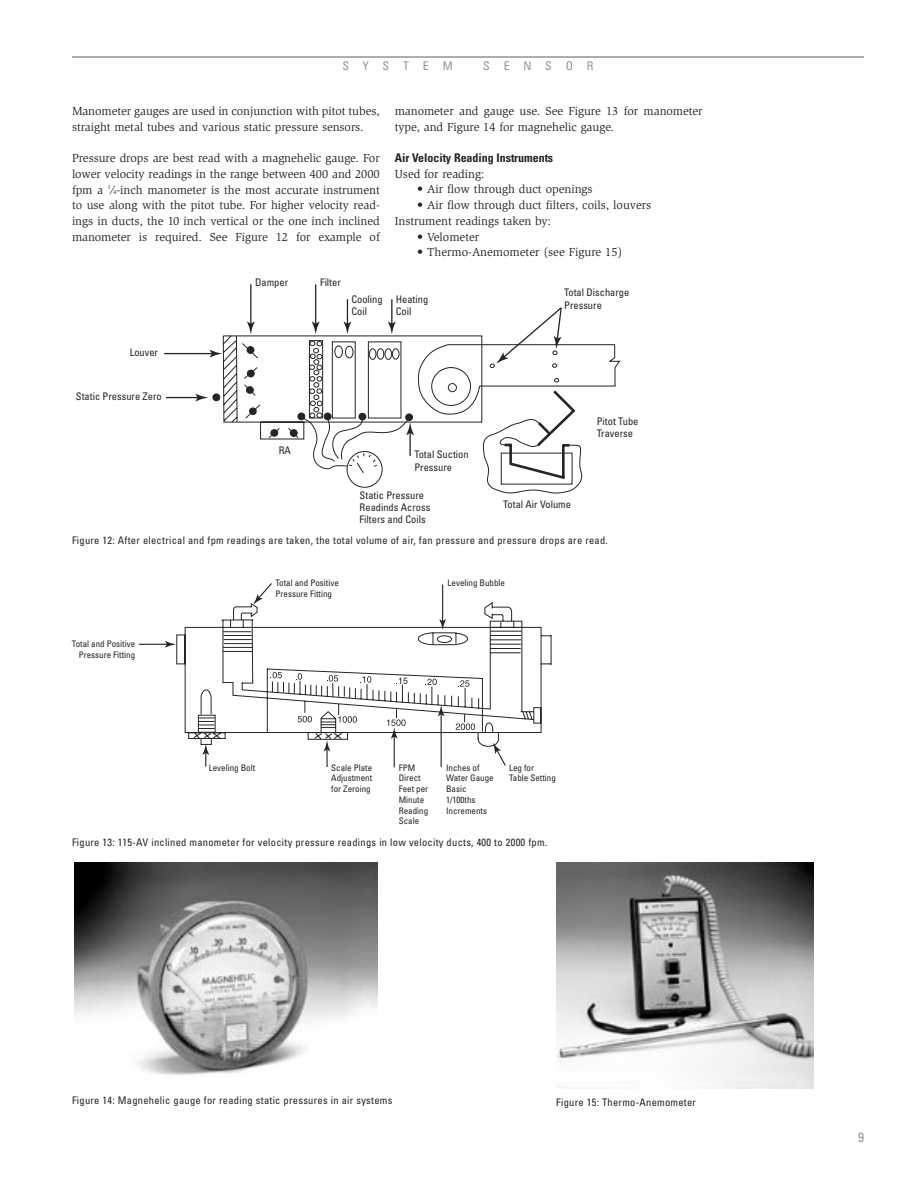
<style>
.page{position:relative;width:918px;height:1188px;background:#fff}
.page>*{position:absolute;margin:0;border:0;box-sizing:border-box;transform-origin:0 0}
.t1{font:condensed 13.5px "Univers";color:#929496}
.t2{font:12px/15.8px "Slimbach";letter-spacing:-.005em;color:#272425}
.t3{font:700 condensed 12px "Univers";letter-spacing:-.005em;color:#272425}
.t4{font:condensed 12px "Univers";letter-spacing:1.15em;color:#929496}
.t5{font:condensed 10.5px "Univers";letter-spacing:.025em;color:#272425}
.t6{font:condensed 10.5px/12.5px "Univers";color:#272425}
.t7{font:condensed 9px/10.6px "Univers";color:#272425}
.s1{font-size:6px}
</style>
<div class="page">
<hr style="left:72px;top:56px;width:792px;height:2px;background:#929496">
<hr style="left:166px;top:397px;width:33px;height:1px;background:#272425">
<hr style="left:164px;top:353px;width:49px;height:1px;background:#272425">
<hr style="left:250px;top:284px;width:1px;height:41px;background:#272425">
<hr style="left:315px;top:284px;width:1px;height:41px;background:#272425">
<svg style="left:195px;top:299px;width:426px;height:195px"></svg>
<svg style="left:176px;top:602px;width:376px;height:148px"></svg>
<svg style="left:271px;top:672px;width:11px;height:6px"></svg>
<svg style="left:296px;top:673px;width:6px;height:7px"></svg>
<svg style="left:327px;top:675px;width:11px;height:7px"></svg>
<svg style="left:360px;top:676px;width:11px;height:7px"></svg>
<svg style="left:396px;top:678px;width:12px;height:6px"></svg>
<svg style="left:425px;top:679px;width:12px;height:6px"></svg>
<svg style="left:458px;top:680px;width:11px;height:7px"></svg>
<svg style="left:298px;top:716px;width:14px;height:6px"></svg>
<svg style="left:338px;top:716px;width:19px;height:7px"></svg>
<svg style="left:456px;top:724px;width:19px;height:6px"></svg>
<svg style="left:139px;top:641px;width:37px;height:7px"></svg>
<svg style="left:253px;top:583px;width:20px;height:22px"></svg>
<hr style="left:442px;top:585px;width:1px;height:37px;background:#272425">
<svg style="left:439px;top:619px;width:7px;height:11px"></svg>
<svg style="left:493px;top:743px;width:14px;height:23px"></svg>
<hr style="left:441px;top:713px;width:1px;height:54px;background:#272425">
<svg style="left:438px;top:705px;width:6px;height:11px"></svg>
<hr style="left:394px;top:736px;width:1px;height:31px;background:#272425">
<svg style="left:387px;top:719px;width:19px;height:20px"></svg>
<svg style="left:324px;top:740px;width:6px;height:27px"></svg>
<svg style="left:202px;top:744px;width:7px;height:23px"></svg>
<img style="left:74px;top:863px;width:304px;height:212px">
<img style="left:556px;top:863px;width:257px;height:226px">
<p class="t4" style="left:342px;top:58px;width:112px">SYSTEM</p>
<p class="t4" style="left:483px;top:58px;width:112px">SENSOR</p>
<p class="t2" style="left:72px;top:103px;width:309px">Manometer gauges are used in conjunction with pitot tubes, straight metal tubes and various static pressure sensors.</p>
<p class="t2" style="left:72px;top:150px;width:309px;text-align:justify">Pressure drops are best read with a magnehelic gauge. For lower velocity readings in the range between 400 and 2000 fpm a <sup>1</sup>⁄<span class="s1">4</span>-inch manometer is the most accurate instrument to use along with the pitot tube. For higher velocity read&shy;ings in ducts, the 10 inch vertical or the one inch inclined manometer is required. See Figure 12 for example of</p>
<p class="t2" style="left:395px;top:103px;width:309px">manometer and gauge use. See Figure 13 for manometer type, and Figure 14 for magnehelic gauge.</p>
<p class="t3" style="left:395px;top:150px;width:160px">Air Velocity Reading Instruments</p>
<p class="t2" style="left:395px;top:166px;width:91px">Used for reading:</p>
<p class="t2" style="left:417px;top:182px;width:177px">• Air flow through duct openings</p>
<p class="t2" style="left:395px;top:197px;width:258px;text-indent:22px">• Air flow through duct filters, coils, louvers<br>Instrument readings taken by:</p>
<p class="t2" style="left:417px;top:229px;width:64px">• Velometer</p>
<p class="t2" style="left:417px;top:245px;width:207px">• Thermo-Anemometer (see Figure 15)</p>
<p class="t5" style="left:130px;top:346px;width:30px">Louver</p>
<p class="t6" style="left:76px;top:390px;width:87px">Static Pressure Zero</p>
<p class="t5" style="left:255px;top:276px;width:35px">Damper</p>
<p class="t5" style="left:320px;top:276px;width:22px">Filter</p>
<p class="t6" style="left:351px;top:292px;width:33px">Cooling<br>Coil</p>
<p class="t6" style="left:396px;top:292px;width:34px">Heating<br>Coil</p>
<p class="t6" style="left:564px;top:286px;width:67px">Total Discharge<br>Pressure</p>
<p class="t5" style="left:279px;top:443px;width:14px">RA</p>
<p class="t6" style="left:414px;top:448px;width:56px">Total Suction<br>Pressure</p>
<p class="t6" style="left:360px;top:488px;width:72px">Static Pressure<br>Readinds Across<br>Filters and Coils</p>
<p class="t6" style="left:503px;top:498px;width:69px">Total Air Volume</p>
<p class="t6" style="left:597px;top:415px;width:43px">Pitot Tube<br>Traverse</p>
<p class="t5" style="left:72px;top:534px;width:537px">Figure 12: After electrical and fpm readings are taken, the total volume of air, fan pressure and pressure drops are read.</p>
<p class="t7" style="left:72px;top:639px;width:65px;text-align:right">Total and Positive<br>Pressure Fitting</p>
<p class="t7" style="left:276px;top:578px;width:65px">Total and Positive<br>Pressure Fitting</p>
<p class="t7" style="left:448px;top:578px;width:59px">Leveling Bubble</p>
<p class="t7" style="left:209px;top:762px;width:48px">Leveling Bolt</p>
<p class="t7" style="left:331px;top:762px;width:43px;text-align:justify">Scale Plate Adjustment for Zeroing</p>
<p class="t7" style="left:399px;top:762px;width:31px">FPM<br>Direct<br>Feet per<br>Minute<br>Reading<br>Scale</p>
<p class="t7" style="left:446px;top:762px;width:49px">Inches of<br>Water Gauge<br>Basic<br>1/100ths<br>Increments</p>
<p class="t7" style="left:509px;top:762px;width:48px">Leg for<br>Table Setting</p>
<p class="t5" style="left:72px;top:835px;width:477px">Figure 13: 115-AV inclined manometer for velocity pressure readings in low velocity ducts, 400 to 2000 fpm.</p>
<p class="t5" style="left:72px;top:1094px;width:322px">Figure 14: Magnehelic gauge for reading static pressures in air systems</p>
<p class="t5" style="left:556px;top:1095px;width:141px">Figure 15: Thermo-Anemometer</p>
<p class="t1" style="left:858px;top:1129px;width:7px">9</p>
</div>
